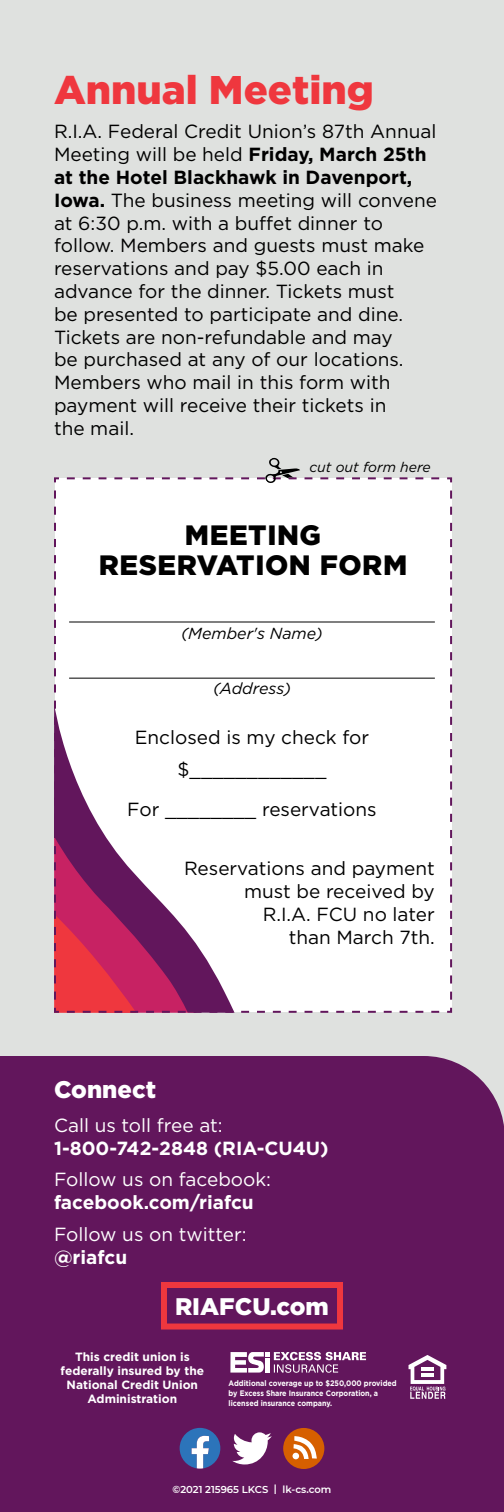
<style>
.page{position:relative;width:504px;height:1512px;background:#fff}
.page>*{position:absolute;margin:0;border:0;box-sizing:border-box;transform-origin:0 0}
.t1{font:900 40px "Gotham";color:#ef373e}
.t2{font:900 28px/30px "Gotham";letter-spacing:.02em;color:#000;text-align:center}
.t3{font:900 24px "Gotham";color:#fff}
.t4{font:19px/22.8px "Gotham";color:#000}
.t5{font:19px "Gotham";color:#fff}
.t6{font:700 19px "Gotham";color:#fff}
.t7{font:italic 16px "Gotham";color:#000}
.t8{font:italic 14px "Gotham";color:#000}
.t9{font:700 12px/14px "Gotham";color:#fff;text-align:center}
.t10{font:600 10px "Montserrat";color:#fff}
.t11{font:700 8px/10px "Gotham";color:#fff;scale:.9 1}
.s1{font-weight:700}
</style>
<div class="page">
<div style="left:0;top:0;width:504px;height:1448px;background:#dfe1df"></div>
<div style="left:0;top:1056px;width:504px;height:456px;background:#62165c"></div>
<svg style="left:180px;top:1428px;width:40px;height:41px;background:#5d77b1"></svg>
<svg style="left:232px;top:1432px;width:40px;height:32px"></svg>
<div style="left:283px;top:1428px;width:41px;height:41px;background:#d65f00;border-radius:50%"></div>
<svg style="left:293px;top:1436px;width:24px;height:23px"></svg>
<svg style="left:409px;top:1355px;width:37px;height:44px;background:#a478a1"></svg>
<svg style="left:230px;top:1352px;width:136px;height:21px;background:#a2769f"></svg>
<div style="left:161px;top:1282px;width:182px;height:48px;border:6px solid #ef373e"></div>
<svg style="left:54px;top:477px;width:399px;height:536px;background:#f2e3ea"></svg>
<svg style="left:63px;top:457px;width:376px;height:26px"></svg>
<hr style="left:69px;top:622px;width:366px;height:1px;background:#000">
<hr style="left:69px;top:678px;width:366px;height:1px;background:#000">
<h1 class="t1" style="left:54px;top:62px;width:321px">Annual Meeting</h1>
<p class="t4" style="left:54px;top:120px;width:384px">R.I.A. Federal Credit Union’s 87th Annual Meeting will be held <span class="s1">Friday, March 25th at the Hotel Blackhawk in Davenport, Iowa.</span> The business meeting will convene at 6:30 p.m. with a buffet dinner to follow. Members and guests must make reservations and pay $5.00 each in advance for the dinner. Tickets must<br>be presented to participate and dine.<br>Tickets are non-refundable and may<br>be purchased at any of our locations.<br>Members who mail in this form with payment will receive their tickets in<br>the mail.</p>
<p class="t8" style="left:309px;top:458px;width:123px">cut out form here</p>
<h2 class="t2" style="left:99px;top:520px;width:310px">MEETING<br>RESERVATION FORM</h2>
<p class="t7" style="left:181px;top:623px;width:143px">(Member's Name)</p>
<p class="t7" style="left:213px;top:678px;width:79px">(Address)</p>
<p class="t4" style="left:135px;top:721px;width:236px;line-height:31.8px;text-align:center">Enclosed is my check for $____________</p>
<p class="t4" style="left:127px;top:798px;width:251px">For ________ reservations</p>
<p class="t4" style="left:184px;top:857px;width:252px;text-align:right">Reservations and payment must be received by<br>R.I.A. FCU no later<br>than March 7th.</p>
<p class="t3" style="left:54px;top:1073px;width:104px">Connect</p>
<p class="t5" style="left:54px;top:1113px;width:170px">Call us toll free at:</p>
<p class="t6" style="left:54px;top:1135px;width:276px">1-800-742-2848 (RIA-CU4U)</p>
<p class="t5" style="left:54px;top:1168px;width:219px">Follow us on facebook:</p>
<p class="t6" style="left:54px;top:1190px;width:201px">facebook.com/riafcu</p>
<p class="t5" style="left:54px;top:1222px;width:194px">Follow us on twitter:</p>
<p class="t6" style="left:54px;top:1245px;width:75px">@riafcu</p>
<p class="t3" style="left:175px;top:1290px;width:155px">RIAFCU.com</p>
<p class="t9" style="left:61px;top:1350px;width:145px">This credit union is federally insured by the<br>National Credit Union<br>Administration</p>
<p class="t11" style="left:229px;top:1378px;width:188px">Additional coverage up to $250,000 provided by Excess Share Insurance Corporation, a licensed insurance company.</p>
<p class="t10" style="left:173px;top:1483px;width:160px">©2021 215965 LKCS | lk-cs.com</p>
</div>
